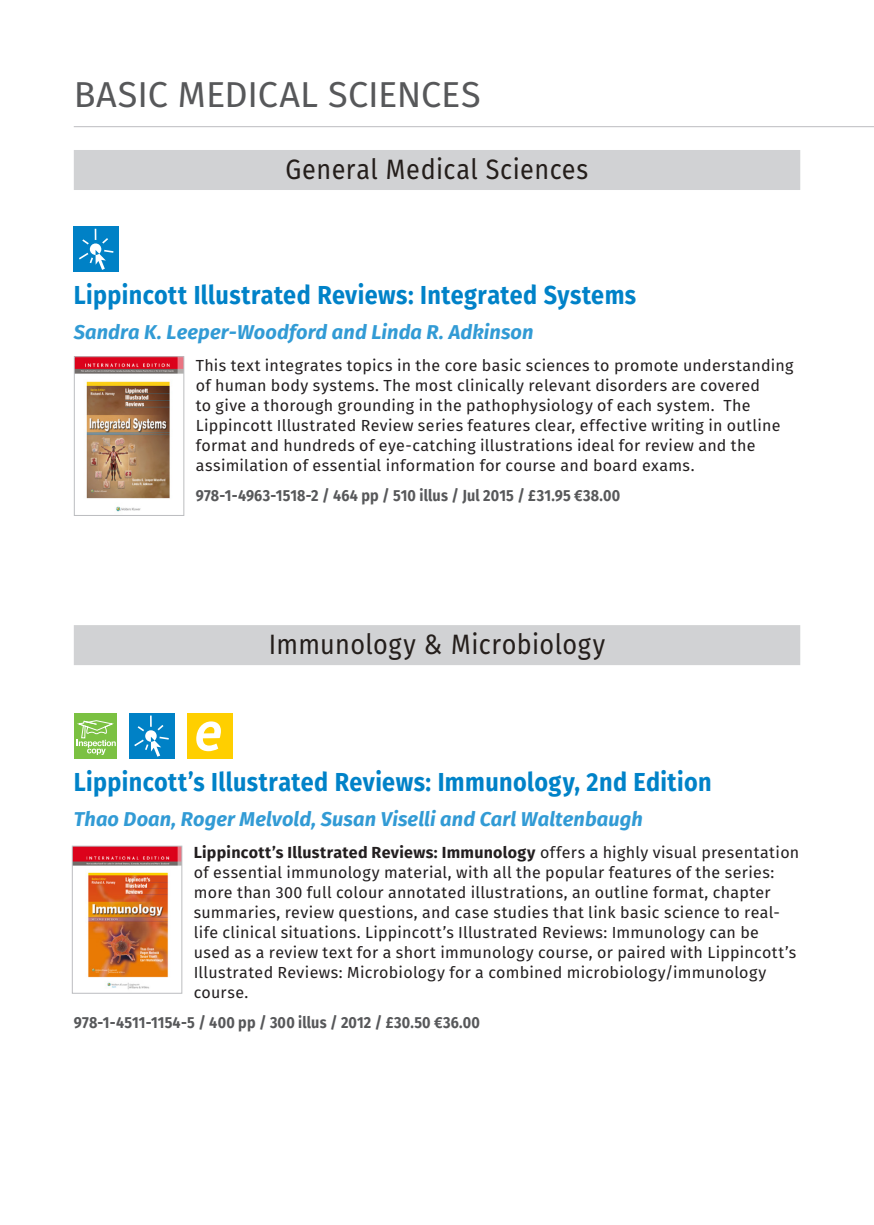
<style>
.page{position:relative;width:874px;height:1225px;background:#fff}
.page>*{position:absolute;margin:0;border:0;box-sizing:border-box;transform-origin:0 0}
.section_title{font:36px "Fira Sans";letter-spacing:-.005em;color:#57585a}
.Subhead{font:28px "Fira Sans";letter-spacing:.015em;color:#241e1b;scale:.9 1}
.Book_Title{font:700 26px "Fira Sans";letter-spacing:.02em;color:#0082c8;scale:.9 1}
.Writer{font:italic 700 20px "Fira Sans";letter-spacing:.005em;color:#329bd5}
.Writer-2{font:16px/20px "Fira Sans";letter-spacing:.02em;color:#231f20}
.ISBN{font:700 16px "Fira Sans";letter-spacing:.01em;color:#57585a;scale:.9 1}
.s1{font-weight:700}
</style>
<div class="page">
<hr style="left:74px;top:126px;width:799px;height:1px;background:#bcbdc0">
<div style="left:74px;top:625px;width:725px;height:40px;background:#d1d2d4"></div>
<img style="left:74px;top:847px;width:106px;height:142px">
<div style="left:72px;top:845px;width:110px;height:148px;border:1px solid #bcbdc0"></div>
<div style="left:74px;top:713px;width:42px;height:45px;background:#7bc142"></div>
<svg style="left:76px;top:720px;width:40px;height:35px"></svg>
<div style="left:129px;top:713px;width:45px;height:45px;background:#0081c6"></div>
<svg style="left:134px;top:715px;width:35px;height:41px"></svg>
<div style="left:187px;top:713px;width:45px;height:45px;background:#ffcf00"></div>
<svg style="left:196px;top:721px;width:25px;height:30px"></svg>
<div style="left:74px;top:226px;width:45px;height:46px;background:#0081c6"></div>
<svg style="left:79px;top:229px;width:34px;height:41px"></svg>
<img style="left:76px;top:358px;width:106px;height:154px">
<div style="left:74px;top:356px;width:110px;height:160px;border:1px solid #bcbdc0"></div>
<div style="left:74px;top:150px;width:725px;height:40px;background:#d1d2d4"></div>
<p class="section_title" style="left:74px;top:67px;width:408px">BASIC MEDICAL SCIENCES</p>
<p class="Subhead" style="left:285px;top:148px;width:338px">General Medical Sciences</p>
<p class="Book_Title" style="left:74px;top:273px;width:626px">Lippincott Illustrated Reviews: Integrated Systems</p>
<p class="Writer" style="left:74px;top:315px;width:461px">Sandra K. Leeper-Woodford and Linda R. Adkinson</p>
<p class="Writer-2" style="left:195px;top:355px;width:599px">This text integrates topics in the core basic sciences to promote understanding of human body systems. The most clinically relevant disorders are covered<br>to give a thorough grounding in the pathophysiology of each system. The Lippincott Illustrated Review series features clear, effective writing in outline format and hundreds of eye-catching illustrations ideal for review and the assimilation of essential information for course and board exams.</p>
<p class="ISBN" style="left:195px;top:482px;width:473px">978-1-4963-1518-2 / 464 pp / 510 illus / Jul 2015 / £31.95 €38.00</p>
<p class="Subhead" style="left:269px;top:623px;width:375px">Immunology &amp; Microbiology</p>
<p class="Book_Title" style="left:74px;top:760px;width:710px">Lippincott’s Illustrated Reviews: Immunology, 2nd Edition</p>
<p class="Writer" style="left:74px;top:802px;width:570px">Thao Doan, Roger Melvold, Susan Viselli and Carl Waltenbaugh</p>
<p class="Writer-2" style="left:193px;top:841px;width:607px"><span class="s1">Lippincott’s Illustrated Reviews: Immunology</span> offers a highly visual presentation of essential immunology material, with all the popular features of the series: more than 300 full colour annotated illustrations, an outline format, chapter summaries, review questions, and case studies that link basic science to real&shy;life clinical situations. Lippincott’s Illustrated Reviews: Immunology can be used as a review text for a short immunology course, or paired with Lippincott’s Illustrated Reviews: Microbiology for a combined microbiology/immunology course.</p>
<p class="ISBN" style="left:74px;top:1009px;width:452px">978-1-4511-1154-5 / 400 pp / 300 illus / 2012 / £30.50 €36.00</p>
</div>
